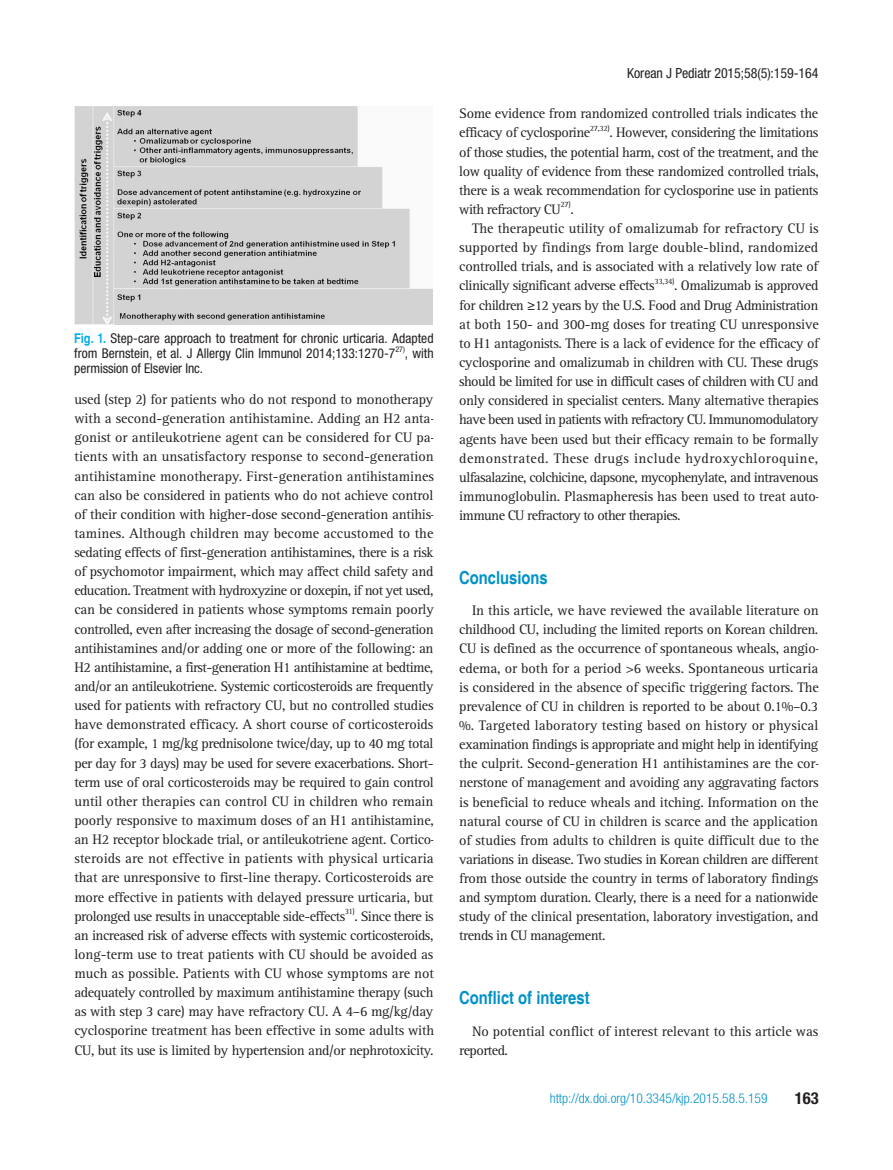
<style>
.page{position:relative;width:893px;height:1170px;background:#fff}
.page>*{position:absolute;margin:0;border:0;box-sizing:border-box;transform-origin:0 0}
.서론{font:700 condensed 18px "Helvetica";color:#0092c8}
.t1{font:700 condensed 16.5px "Helvetica Neue";color:#231f20}
.바탕글{font:14.25px/19.2px "Rotis Serif Std";letter-spacing:-.03em;color:#231f20;text-align:justify}
.바탕글-2{font:14.25px/19.2px "Rotis Serif Std";letter-spacing:-.005em;color:#231f20}
.t2{font:condensed 13.95px "Helvetica Neue";letter-spacing:-.005em;color:#231f20}
.t3{font:condensed 13.5px/15px "Helvetica Neue";color:#231f20}
.t4{font:300 condensed 13.5px "Helvetica Neue";color:#0092c8}
.바탕글-3{font:8.25px "Rotis Serif Std";letter-spacing:-.035em;color:#231f20}
.t5{font:condensed 7.8px "Helvetica Neue";color:#231f20}
.s1{font-family:"Helvetica";font-weight:700;color:#00aeef}
</style>
<div class="page">
<img style="left:74px;top:106px;width:359px;height:218px">
<p class="t3" style="left:74px;top:331px;width:361px"><span class="s1">Fig. 1.</span> Step-care approach to treatment for chronic urticaria. Adapted from Bernstein, et al. J Allergy Clin Immunol 2014;133:1270-7</p>
<p class="t5" style="left:395px;top:344px;width:11px">27)</p>
<p class="t3" style="left:405px;top:346px;width:30px">, with</p>
<p class="t3" style="left:74px;top:361px;width:130px">permission of Elsevier Inc.</p>
<p class="바탕글" style="left:74px;top:390px;width:361px">used (step 2) for patients who do not respond to monotherapy with a second-generation antihistamine. Adding an H2 anta&shy;gonist or antileukotriene agent can be considered for CU pa&shy;tients with an unsatisfactory response to second-generation antihistamine monotherapy. First-generation antihistamines can also be considered in patients who do not achieve control of their condition with higher-dose second-generation antihis&shy;tamines. Although children may become accustomed to the sedating effects of first-generation antihistamines, there is a risk of psychomotor impairment, which may affect child safety and education. Treatment with hydroxyzine or doxepin, if not yet used, can be considered in patients whose symptoms remain poorly controlled, even after increasing the dosage of second-generation antihistamines and/or adding one or more of the following: an H2 antihistamine, a first-generation H1 antihistamine at bedtime, and/or an antileukotriene. Systemic corticosteroids are frequently used for patients with refractory CU, but no controlled studies have demonstrated efficacy. A short course of corticosteroids (for example, 1 mg/kg prednisolone twice/day, up to 40 mg total per day for 3 days) may be used for severe exacerbations. Short&shy;term use of oral corticosteroids may be required to gain control until other therapies can control CU in children who remain poorly responsive to maximum doses of an H1 antihistamine, an H2 receptor blockade trial, or antileukotriene agent. Cortico&shy;steroids are not effective in patients with physical urticaria that are unresponsive to first-line therapy. Corticosteroids are more effective in patients with delayed pressure urticaria, but prolonged use results in unacceptable side-effects</p>
<p class="바탕글-3" style="left:345px;top:906px;width:11px">31)</p>
<p class="바탕글" style="left:74px;top:906px;width:361px;text-indent:280px">. Since there is an increased risk of adverse effects with systemic corticosteroids, long-term use to treat patients with CU should be avoided as much as possible. Patients with CU whose symptoms are not adequately controlled by maximum antihistamine therapy (such as with step 3 care) may have refractory CU. A 4–6 mg/kg/day cyclosporine treatment has been effective in some adults with CU, but its use is limited by hypertension and/or nephrotoxicity.</p>
<p class="t2" style="left:627px;top:65px;width:193px">Korean J Pediatr 2015;58(5):159-164</p>
<p class="바탕글" style="left:459px;top:104px;width:360px">Some evidence from randomized controlled trials indicates the efficacy of cyclosporine</p>
<p class="바탕글-3" style="left:590px;top:123px;width:22px">27,32)</p>
<p class="바탕글" style="left:459px;top:123px;width:361px;text-indent:150px">. However, considering the limitations of those studies, the potential harm, cost of the treatment, and the low quality of evidence from these randomized controlled trials, there is a weak recommendation for cyclosporine use in patients with refractory CU</p>
<p class="바탕글-3" style="left:560px;top:200px;width:12px">27)</p>
<p class="바탕글" style="left:570px;top:200px;width:5px">.</p>
<p class="바탕글" style="left:459px;top:219px;width:361px;text-indent:13px">The therapeutic utility of omalizumab for refractory CU is supported by findings from large double-blind, randomized controlled trials, and is associated with a relatively low rate of clinically significant adverse effects</p>
<p class="바탕글-3" style="left:654px;top:276px;width:22px">33,34)</p>
<p class="바탕글" style="left:459px;top:276px;width:361px;text-indent:215px">. Omalizumab is approved for children ≥12 years by the U.S. Food and Drug Administration at both 150- and 300-mg doses for treating CU unresponsive to H1 antagonists. There is a lack of evidence for the efficacy of cyclosporine and omalizumab in children with CU. These drugs should be limited for use in difficult cases of children with CU and only considered in specialist centers. Many alternative therapies have been used in patients with refractory CU. Immunomodulatory agents have been used but their efficacy remain to be formally demonstrated. These drugs include hydroxychloroquine, ulfasalazine, colchicine, dapsone, mycophenylate, and intravenous immunoglobulin. Plasmapheresis has been used to treat auto&shy;immune CU refractory to other therapies.</p>
<p class="서론" style="left:459px;top:566px;width:90px">Conclusions</p>
<p class="바탕글" style="left:459px;top:601px;width:361px;text-indent:13px">In this article, we have reviewed the available literature on childhood CU, including the limited reports on Korean children.<br>CU is defined as the occurrence of spontaneous wheals, angio&shy;edema, or both for a period &gt;6 weeks. Spontaneous urticaria is considered in the absence of specific triggering factors. The prevalence of CU in children is reported to be about 0.1%–0.3 %. Targeted laboratory testing based on history or physical examination findings is appropriate and might help in identifying the culprit. Second-generation H1 antihistamines are the cor&shy;nerstone of management and avoiding any aggravating factors is beneficial to reduce wheals and itching. Information on the natural course of CU in children is scarce and the application of studies from adults to children is quite difficult due to the variations in disease. Two studies in Korean children are different from those outside the country in terms of laboratory findings and symptom duration. Clearly, there is a need for a nationwide study of the clinical presentation, laboratory investigation, and trends in CU management.</p>
<p class="서론" style="left:459px;top:986px;width:132px">Conflict of interest</p>
<p class="바탕글-2" style="left:459px;top:1021px;width:361px;text-indent:13px">No potential conflict of interest relevant to this article was reported.</p>
<p class="t4" style="left:550px;top:1090px;width:219px">http://dx.doi.org/10.3345/kjp.2015.58.5.159</p>
<p class="t1" style="left:795px;top:1087px;width:25px">163</p>
</div>
